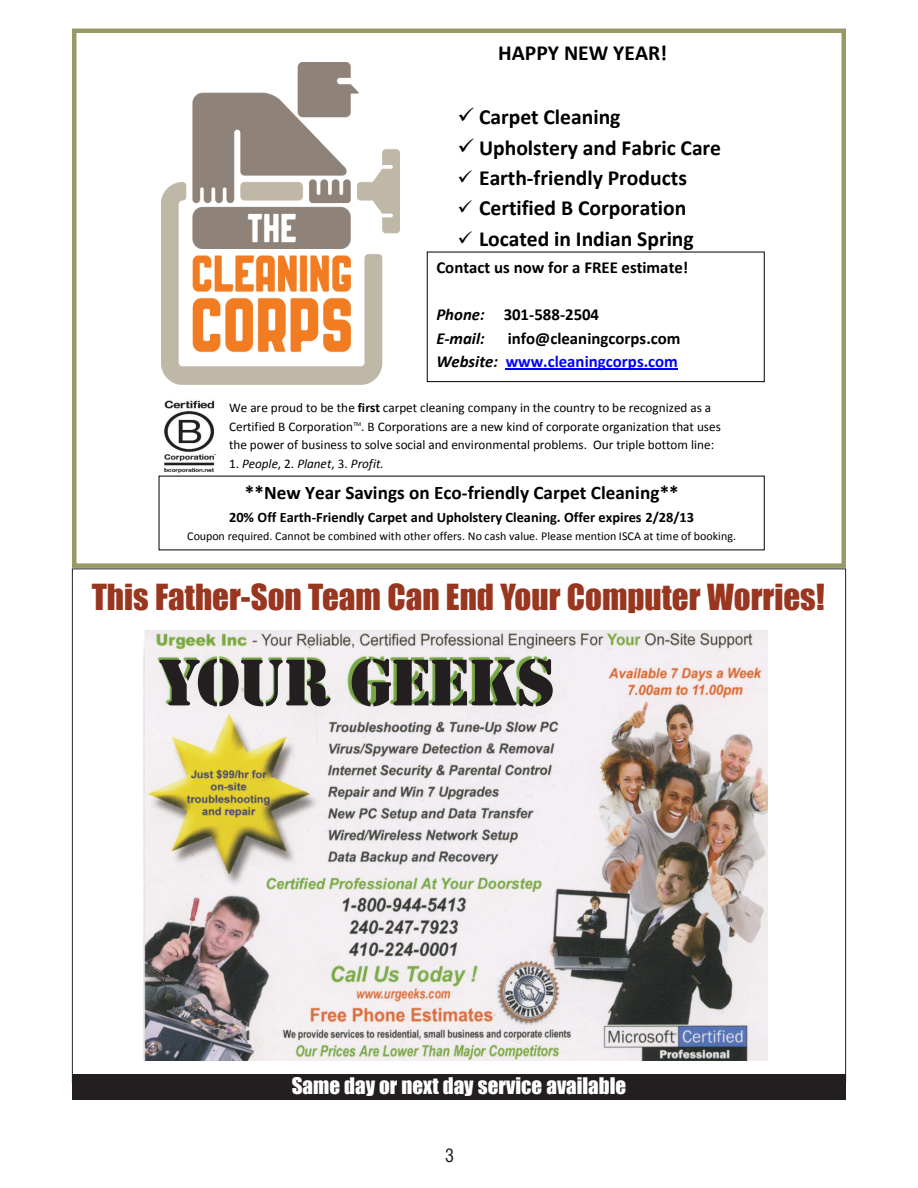
<style>
.page{position:relative;width:918px;height:1188px;background:#fff}
.page>*{position:absolute;margin:0;border:0;box-sizing:border-box;transform-origin:0 0}
.t1{font:61.05px "Stencil Std";letter-spacing:-.03em;color:#231f20}
.t2{font:33px "Impact";color:#993620}
.t3{font:700 21.6px "Calibri";color:#000}
.t4{font:21px "Impact";color:#fff}
.t5{font:700 19.2px "Calibri";color:#000}
.t6{font:condensed 18px "Swiss 721 BT";color:#231f20}
.t7{font:700 16.8px/23.5px "Calibri";color:#000;text-align:right}
.t8{font:italic 700 16.8px/23.7px "Calibri";color:#000}
.t9{font:700 14.4px "Calibri";letter-spacing:-.005em;color:#000}
.t10{font:13.2px/18.6px "Calibri";color:#000}
.t11{font:italic 13.2px "Calibri";letter-spacing:-.005em;color:#000}
.t12{font:12px "Calibri";color:#000}
.s1{font-style:normal}
.s2{font-style:italic}
.s3{color:#00f}
.s4{font-weight:700}
</style>
<div class="page">
<img style="left:144px;top:631px;width:624px;height:430px">
<div style="left:72px;top:1074px;width:774px;height:26px;background:#231f20"></div>
<img style="left:159px;top:400px;width:61px;height:76px">
<img style="left:162px;top:63px;width:237px;height:321px">
<div style="left:427px;top:252px;width:338px;height:130px;border:1px solid #000"></div>
<hr style="left:506px;top:369px;width:172px;height:1px;background:#00f">
<div style="left:72px;top:28px;width:774px;height:540px;border:4px solid #989a66"></div>
<p class="t3" style="left:498px;top:39px;width:171px">HAPPY NEW YEAR!</p>
<p class="t3" style="left:458px;top:103px;width:164px">✓ Carpet Cleaning</p>
<p class="t3" style="left:458px;top:134px;width:265px">✓ Upholstery and Fabric Care</p>
<p class="t3" style="left:458px;top:164px;width:231px">✓ Earth-friendly Products</p>
<p class="t3" style="left:458px;top:194px;width:230px">✓ Certified B Corporation</p>
<p class="t3" style="left:458px;top:225px;width:238px">✓ Located in Indian Spring</p>
<p class="t7" style="left:436px;top:255px;width:253px">Contact us now for a FREE estimate!</p>
<p class="t8" style="left:436px;top:302px;width:164px">Phone: <span class="s1">301-588-2504<br></span>E-mail:</p>
<p class="t7" style="left:436px;top:326px;width:246px">info@cleaningcorps.com<br><span class="s2">Website:</span> <span class="s3">www.cleaningcorps.com</span></p>
<p class="t10" style="left:229px;top:399px;width:493px">We are proud to be the <span class="s4">first</span> carpet cleaning company in the country to be recognized as a<br>Certified B Corporation<sup>TM</sup>. B Corporations are a new kind of corporate organization that uses the power of business to solve social and environmental problems. Our triple bottom line:</p>
<p class="t11" style="left:229px;top:455px;width:156px"><span class="s1">1.</span> People<span class="s1">, 2.</span> Planet<span class="s1">, 3.</span> Profit.</p>
<p class="t5" style="left:245px;top:480px;width:435px">**New Year Savings on Eco-friendly Carpet Cleaning**</p>
<p class="t9" style="left:229px;top:508px;width:466px">20% Off Earth-Friendly Carpet and Upholstery Cleaning. Offer expires 2/28/13</p>
<p class="t12" style="left:187px;top:528px;width:550px">Coupon required. Cannot be combined with other offers. No cash value. Please mention ISCA at time of booking.</p>
<p class="t2" style="left:92px;top:572px;width:734px">This Father-Son Team Can End Your Computer Worries!</p>
<p class="t1" style="left:159px;top:643px;width:398px">YOUR GEEKS</p>
<p class="t4" style="left:292px;top:1069px;width:336px">Same day or next day service available</p>
<h3 class="t6" style="left:445px;top:1145px;width:10px">3</h3>
</div>
